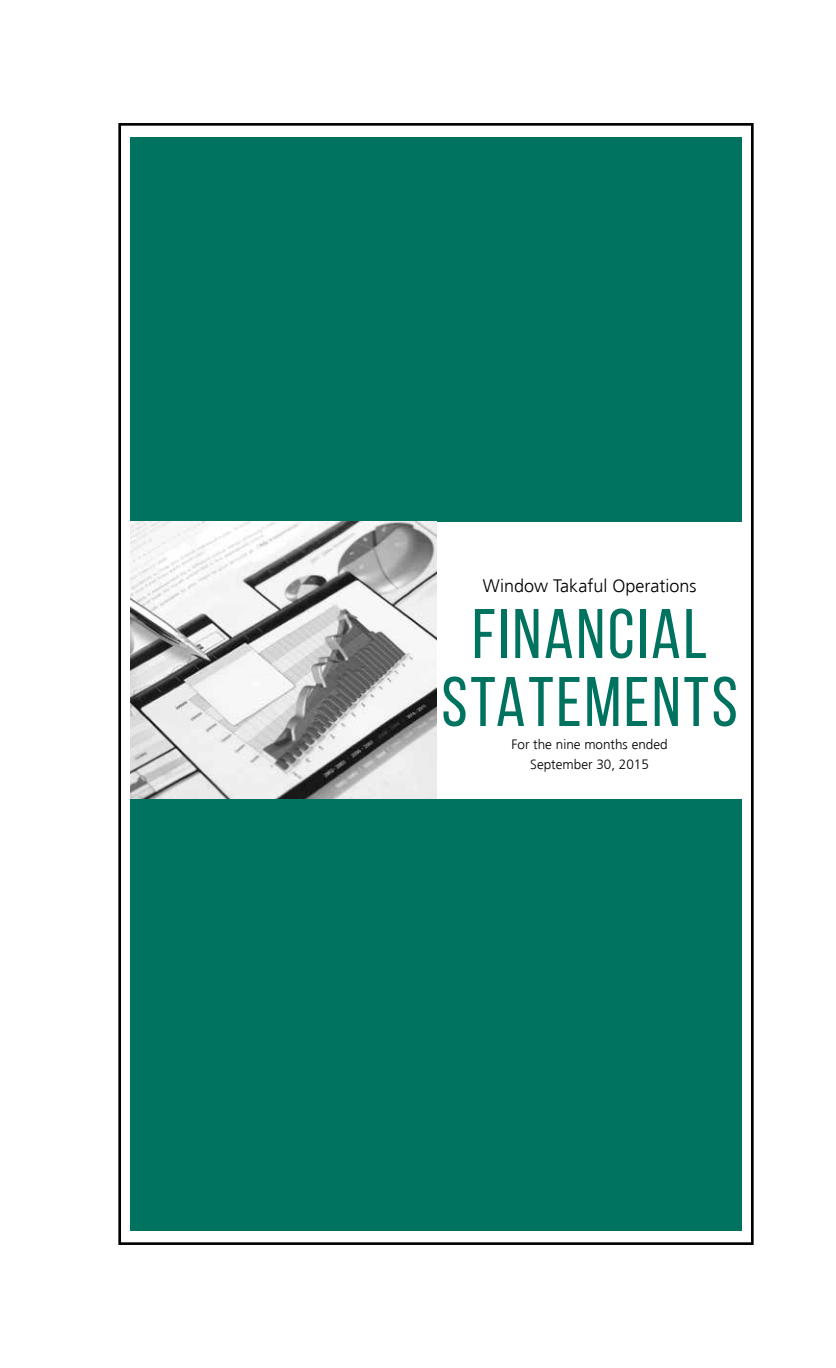
<style>
.page{position:relative;width:836px;height:1368px;background:#fff}
.page>*{position:absolute;margin:0;border:0;box-sizing:border-box;transform-origin:0 0}
.t1{font:70px/68px "Bebas Neue";letter-spacing:.04em;color:#007360;text-align:center}
.t2{font:300 18px "Frutiger LT Std";color:#000}
.t3{font:300 13.6px/20px "Frutiger LT Std";color:#000;text-align:center}
</style>
<div class="page">
<div style="left:130px;top:137px;width:611px;height:1094px;background:#007360"></div>
<div style="left:436px;top:522px;width:305px;height:276px;background:#fff"></div>
<img style="left:130px;top:522px;width:306px;height:276px">
<h2 class="t2" style="left:482px;top:576px;width:215px">Window Takaful Operations</h2>
<h1 class="t1" style="left:441px;top:599px;width:298px">FINANCIAL<br>STATEMENTS</h1>
<p class="t3" style="left:511px;top:734px;width:158px">For the nine months ended<br>September 30, 2015</p>
</div>
